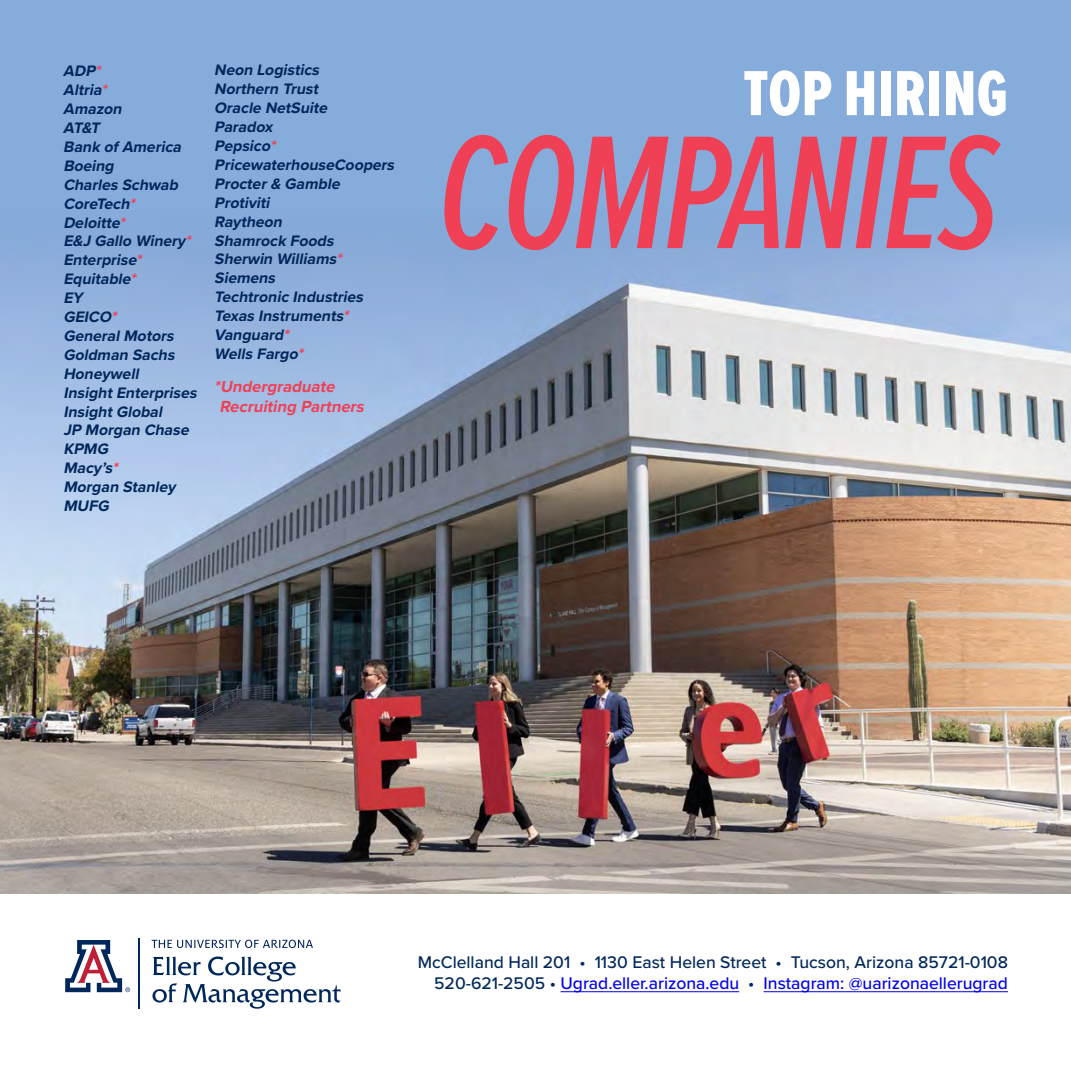
<style>
.page{position:relative;width:1071px;height:1071px;background:#fff}
.page>*{position:absolute;margin:0;border:0;box-sizing:border-box;transform-origin:0 0}
.t1{font:italic 500 167.12px "Proxima Nova Ex Cn";letter-spacing:-.025em;color:#ef4056}
.t2{font:65.98px "Proxima Nova Ex Cn Extrabld";letter-spacing:.005em;color:#fff}
.t3{font:500 17.5px/21px "Proxima Nova";color:#00275b;text-align:right}
.t4{font:italic 700 16.62px/19.9px "Proxima Nova";color:#ef4056}
.t5{font:italic 700 15.75px/18.9px "Proxima Nova";color:#00275b}
.s1{color:#ef4056}
.s2{color:#00e}
</style>
<div class="page">
<div style="left:0;top:0;width:1071px;height:493px;background:#86acdb"></div>
<img style="left:0;top:239px;width:1071px;height:654px">
<hr style="left:561px;top:991px;width:178px;height:1px;background:#00e">
<hr style="left:764px;top:991px;width:244px;height:1px;background:#00e">
<svg style="left:65px;top:940px;width:65px;height:53px"></svg>
<hr style="left:138px;top:938px;width:1px;height:70px;background:#00275b">
<svg style="left:152px;top:940px;width:161px;height:8px"></svg>
<svg style="left:152px;top:956px;width:189px;height:53px"></svg>
<p class="t5" style="left:63px;top:61px;width:139px">ADP<span class="s1">*<br></span>Altria<span class="s1">*<br></span>Amazon<br>AT&amp;T<br>Bank ofAmerica<br>Boeing<br>Charles Schwab<br>CoreTech<span class="s1">*<br></span>Deloitte<span class="s1">*<br></span>E&amp;J Gallo Winery<span class="s1">*<br></span>Enterprise<span class="s1">*<br></span>Equitable<span class="s1">*<br></span>EY<br>GEICO<span class="s1">*<br></span>GeneralMotors<br>Goldman Sachs<br>Honeywell<br>InsightEnterprises<br>InsightGlobal<br>JP Morgan Chase<br>KPMG<br>Macy’s<span class="s1">*<br></span>Morgan Stanley<br>MUFG</p>
<p class="t5" style="left:214px;top:60px;width:185px">Neon Logistics<br>Northern Trust<br>Oracle NetSuite<br>Paradox<br>Pepsico<span class="s1">*<br></span>PricewaterhouseCoopers<br>Procter&amp; Gamble<br>Protiviti<br>Raytheon<br>Shamrock Foods<br>Sherwin Williams<span class="s1">*<br></span>Siemens<br>Techtronic Industries<br>Texas Instruments<span class="s1">*<br></span>Vanguard<span class="s1">*<br></span>Wells Fargo<span class="s1">*</span></p>
<p class="t4" style="left:219px;top:376px;width:150px;text-indent:-5px">*Undergraduate<br>Recruiting Partners</p>
<h2 class="t2" style="left:743px;top:45px;width:266px">TOP HIRING</h2>
<h1 class="t1" style="left:441px;top:71px;width:563px">COMPANIES</h1>
<p class="t3" style="left:418px;top:951px;width:592px">McClelland Hall 201 • 1130 East Helen Street • Tucson, Arizona 85721-0108<br>520-621-2505 • <span class="s2">Ugrad.eller.arizona.edu</span> • <span class="s2">Instagram: @uarizonaellerugrad</span></p>
</div>
